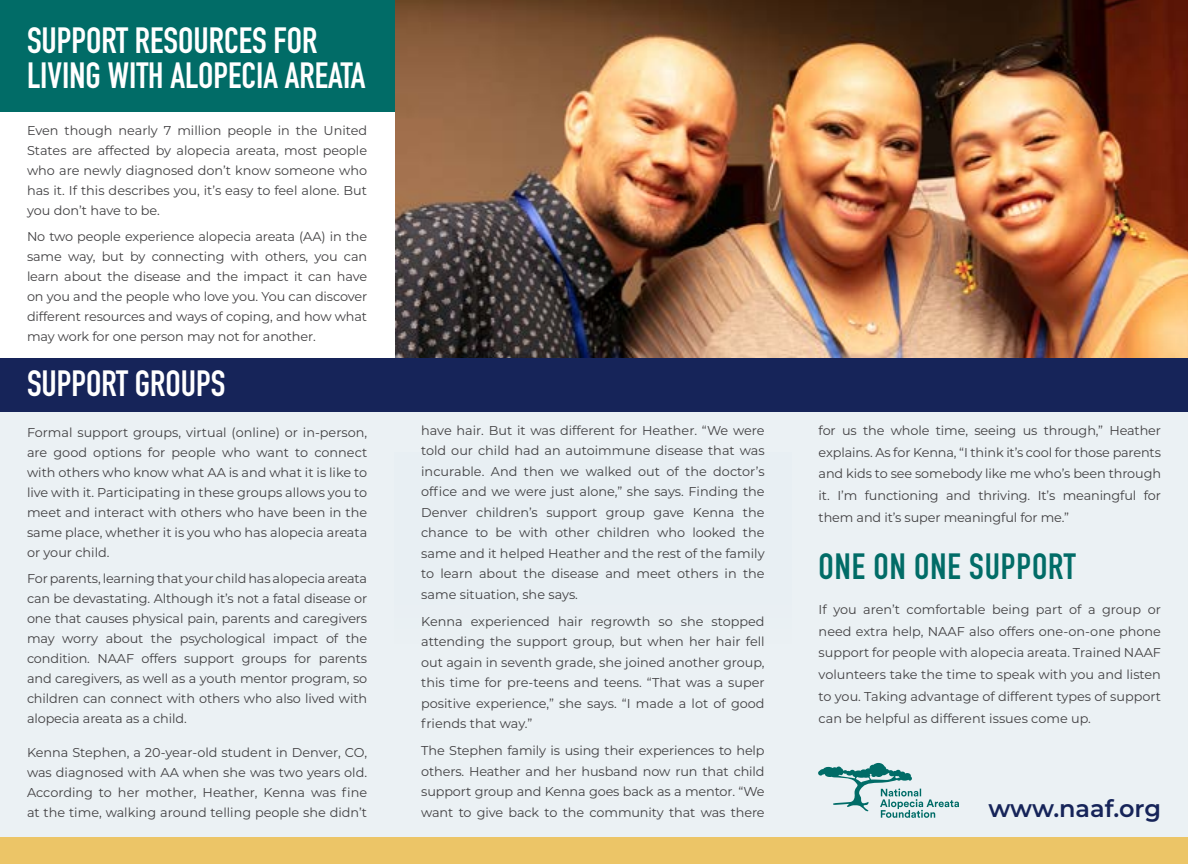
<style>
.page{position:relative;width:1188px;height:864px;background:#fff}
.page>*{position:absolute;margin:0;border:0;box-sizing:border-box;transform-origin:0 0}
.t1{font:700 36px/35px "DIN Condensed";color:#fff}
.t2{font:700 36px "DIN Condensed";letter-spacing:.025em;color:#016c67}
.t3{font:600 24px "Montserrat";color:#162459}
.t4{font:12.9px/20px "Montserrat";color:#414042;text-align:justify}
</style>
<div class="page">
<div style="left:0;top:0;width:1188px;height:111px;background:#016c67"></div>
<img style="left:395px;top:0;width:793px;height:358px">
<div style="left:0;top:366px;width:1188px;height:498px;background:#ebf1f4"></div>
<div style="left:0;top:358px;width:1188px;height:54px;background:#162459"></div>
<div style="left:0;top:837px;width:1188px;height:27px;background:#ecc567"></div>
<svg style="left:818px;top:763px;width:141px;height:55px"></svg>
<h1 class="t1" style="left:27px;top:22px;width:340px">SUPPORT RESOURCES FOR<br>LIVING WITH ALOPECIA AREATA</h1>
<p class="t4" style="left:27px;top:120px;width:342px">Even though nearly 7 million people in the United States are affected by alopecia areata, most people who are newly diagnosed don’t know someone who has it. If this describes you, it’s easy to feel alone. But you don’t have to be.</p>
<p class="t4" style="left:27px;top:226px;width:342px">No two people experience alopecia areata (AA) in the same way, but by connecting with others, you can learn about the disease and the impact it can have on you and the people who love you. You can discover different resources and ways of coping, and how what may work for one person may not for another.</p>
<h1 class="t1" style="left:27px;top:366px;width:200px">SUPPORT GROUPS</h1>
<p class="t4" style="left:27px;top:422px;width:342px">Formal support groups, virtual (online) or in-person, are good options for people who want to connect with others who know what AA is and what it is like to live with it. Participating in these groups allows you to meet and interact with others who have been in the same place, whether it is you who has alopecia areata or your child.</p>
<p class="t4" style="left:27px;top:568px;width:342px">For parents, learning that your child has alopecia areata can be devastating. Although it’s not a fatal disease or one that causes physical pain, parents and caregivers may worry about the psychological impact of the condition. NAAF offers support groups for parents and caregivers, as well as a youth mentor program, so children can connect with others who also lived with alopecia areata as a child.</p>
<p class="t4" style="left:27px;top:742px;width:342px">Kenna Stephen, a 20-year-old student in Denver, CO, was diagnosed with AA when she was two years old.<br>According to her mother, Heather, Kenna was fine at the time, walking around telling people she didn’t</p>
<p class="t4" style="left:421px;top:420px;width:345px;line-height:20.4px">have hair. But it was different for Heather. “We were told our child had an autoimmune disease that was incurable. And then we walked out of the doctor’s office and we were just alone,” she says. Finding the Denver children’s support group gave Kenna the chance to be with other children who looked the same and it helped Heather and the rest of the family to learn about the disease and meet others in the same situation, she says.</p>
<p class="t4" style="left:421px;top:611px;width:345px;line-height:20.4px">Kenna experienced hair regrowth so she stopped attending the support group, but when her hair fell out again in seventh grade, she joined another group, this time for pre-teens and teens. “That was a super positive experience,” she says. “I made a lot of good friends that way.”</p>
<p class="t4" style="left:421px;top:740px;width:345px;line-height:20.4px">The Stephen family is using their experiences to help others. Heather and her husband now run that child support group and Kenna goes back as a mentor. “We want to give back to the community that was there</p>
<p class="t4" style="left:819px;top:419px;width:344px;line-height:21.8px">for us the whole time, seeing us through,” Heather explains. As for Kenna, “I think it’s cool for those parents and kids to see somebody like me who’s been through it. I’m functioning and thriving. It’s meaningful for them and it’s super meaningful for me.”</p>
<h1 class="t2" style="left:819px;top:542px;width:259px">ONE ON ONE SUPPORT</h1>
<p class="t4" style="left:819px;top:598px;width:344px;line-height:21.8px">If you aren’t comfortable being part of a group or need extra help, NAAF also offers one-on-one phone support for people with alopecia areata. Trained NAAF volunteers take the time to speak with you and listen to you. Taking advantage of different types of support can be helpful as different issues come up.</p>
<h2 class="t3" style="left:988px;top:791px;width:174px">www.naaf.org</h2>
</div>
